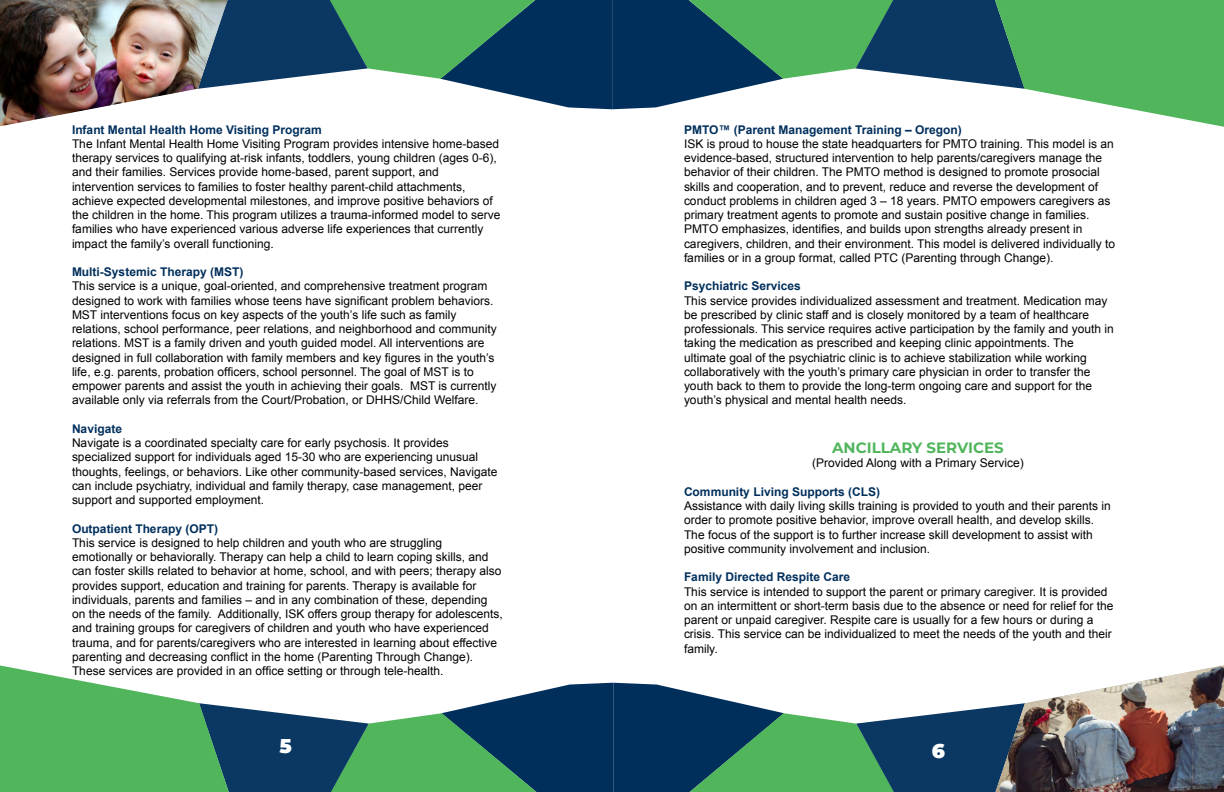
<style>
.page{position:relative;width:1224px;height:792px;background:#fff}
.page>*{position:absolute;margin:0;border:0;box-sizing:border-box;transform-origin:0 0}
.t1{font:900 20px "Montserrat";color:#fff}
.t2{font:700 15px "Montserrat";color:#51b55c}
.t3{font:12px/14.2px "Arial";color:#000}
.t4{font:700 12px "Arial";color:#002f5c}
</style>
<div class="page">
<img style="left:0;top:0;width:198px;height:126px">
<svg style="left:0;top:665px;width:995px;height:127px"></svg>
<img style="left:995px;top:665px;width:229px;height:127px">
<svg style="left:198px;top:0;width:1026px;height:127px"></svg>
<p class="t4" style="left:72px;top:125px;width:251px">Infant Mental Health Home Visiting Program</p>
<p class="t3" style="left:72px;top:138px;width:430px">The Infant Mental Health Home Visiting Program provides intensive home-based therapy services to qualifying at-risk infants, toddlers, young children (ages 0-6), and their families. Services provide home-based, parent support, and intervention services to families to foster healthy parent-child attachments, achieve expected developmental milestones, and improve positive behaviors of the children in the home. This program utilizes a trauma-informed model to serve families who have experienced various adverse life experiences that currently impact the family’s overall functioning.</p>
<p class="t4" style="left:72px;top:267px;width:173px">Multi-Systemic Therapy (MST)</p>
<p class="t3" style="left:72px;top:280px;width:426px">This service is a unique, goal-oriented, and comprehensive treatment program designed to work with families whose teens have significant problem behaviors.<br>MST interventions focus on key aspects of the youth’s life such as family relations, school performance, peer relations, and neighborhood and community relations. MST is a family driven and youth guided model. All interventions are designed in full collaboration with family members and key figures in the youth’s life, e.g. parents, probation officers, school personnel. The goal of MST is to empower parents and assist the youth in achieving their goals. MST is currently available only via referrals from the Court/Probation, or DHHS/Child Welfare.</p>
<p class="t4" style="left:72px;top:424px;width:52px">Navigate</p>
<p class="t3" style="left:72px;top:437px;width:427px">Navigate is a coordinated specialty care for early psychosis. It provides specialized support for individuals aged 15-30 who are experiencing unusual thoughts, feelings, or behaviors. Like other community-based services, Navigate can include psychiatry, individual and family therapy, case management, peer support and supported employment.</p>
<p class="t4" style="left:72px;top:524px;width:148px">Outpatient Therapy (OPT)</p>
<p class="t3" style="left:72px;top:537px;width:432px">This service is designed to help children and youth who are struggling emotionally or behaviorally. Therapy can help a child to learn coping skills, and can foster skills related to behavior at home, school, and with peers; therapy also provides support, education and training for parents. Therapy is available for individuals, parents and families – and in any combination of these, depending on the needs of the family. Additionally, ISK offers group therapy for adolescents, and training groups for caregivers of children and youth who have experienced trauma, and for parents/caregivers who are interested in learning about effective parenting and decreasing conflict in the home (Parenting Through Change).<br>These services are provided in an office setting or through tele-health.</p>
<p class="t4" style="left:684px;top:125px;width:279px">PMTO™ (Parent Management Training – Oregon)</p>
<p class="t3" style="left:684px;top:138px;width:433px">ISK is proud to house the state headquarters for PMTO training. This model is an evidence-based, structured intervention to help parents/caregivers manage the behavior of their children. The PMTO method is designed to promote prosocial skills and cooperation, and to prevent, reduce and reverse the development of conduct problems in children aged 3 – 18 years. PMTO empowers caregivers as primary treatment agents to promote and sustain positive change in families.<br>PMTO emphasizes, identifies, and builds upon strengths already present in caregivers, children, and their environment. This model is delivered individually to families or in a group format, called PTC (Parenting through Change).</p>
<p class="t4" style="left:684px;top:282px;width:118px">Psychiatric Services</p>
<p class="t3" style="left:684px;top:294px;width:431px">This service provides individualized assessment and treatment. Medication may be prescribed by clinic staff and is closely monitored by a team of healthcare professionals. This service requires active participation by the family and youth in taking the medication as prescribed and keeping clinic appointments. The ultimate goal of the psychiatric clinic is to achieve stabilization while working collaboratively with the youth’s primary care physician in order to transfer the youth back to them to provide the long-term ongoing care and support for the youth’s physical and mental health needs.</p>
<p class="t2" style="left:832px;top:439px;width:173px">ANCILLARY SERVICES</p>
<p class="t3" style="left:812px;top:457px;width:213px">(Provided Along with a Primary Service)</p>
<p class="t4" style="left:684px;top:487px;width:198px">Community Living Supports (CLS)</p>
<p class="t3" style="left:684px;top:500px;width:428px">Assistance with daily living skills training is provided to youth and their parents in order to promote positive behavior, improve overall health, and develop skills.<br>The focus of the support is to further increase skill development to assist with positive community involvement and inclusion.</p>
<p class="t4" style="left:684px;top:573px;width:168px">Family Directed Respite Care</p>
<p class="t3" style="left:684px;top:585px;width:431px">This service is intended to support the parent or primary caregiver. It is provided on an intermittent or short-term basis due to the absence or need for relief for the parent or unpaid caregiver. Respite care is usually for a few hours or during a crisis. This service can be individualized to meet the needs of the youth and their family.</p>
<h1 class="t1" style="left:279px;top:733px;width:14px">5</h1>
<h1 class="t1" style="left:932px;top:738px;width:15px">6</h1>
</div>
